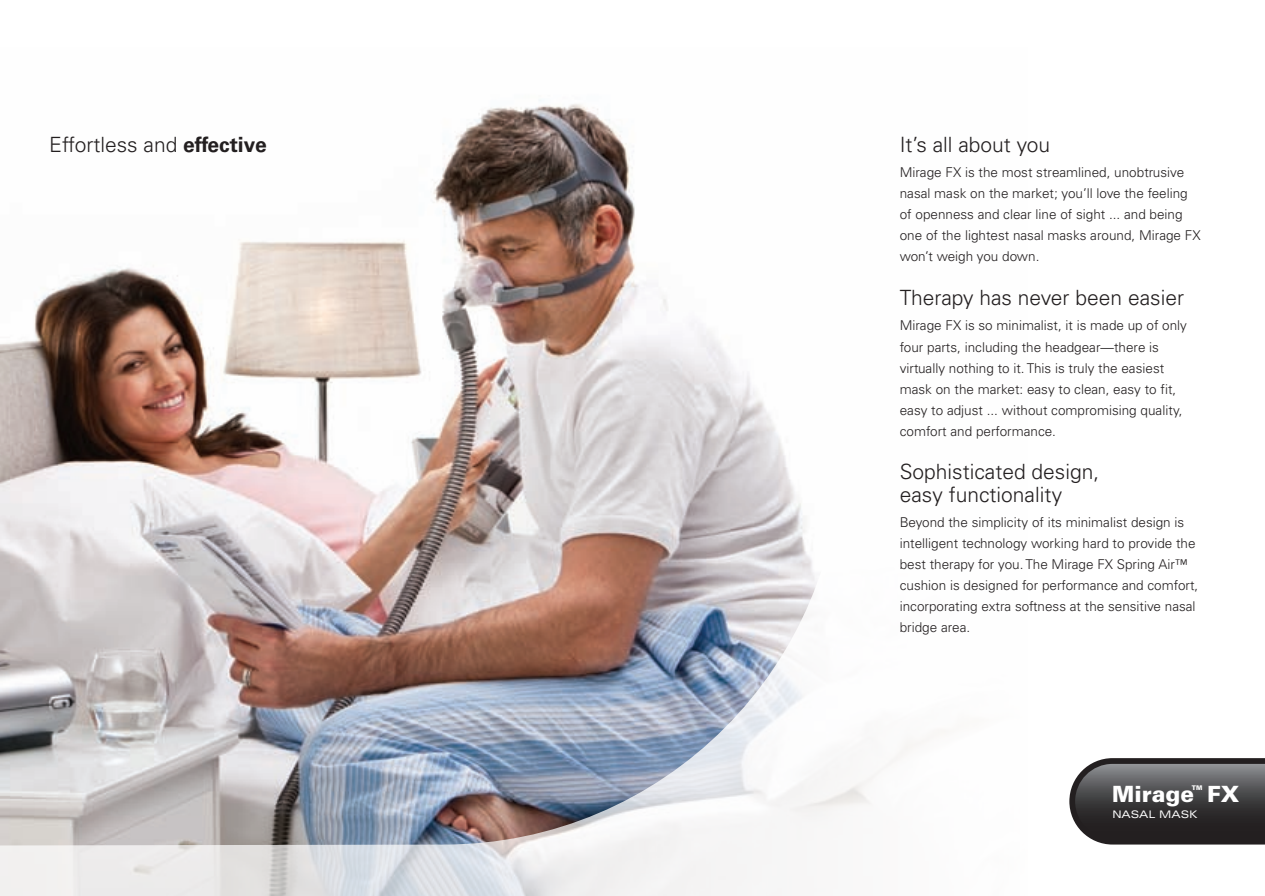
<style>
.page{position:relative;width:1265px;height:896px;background:#fff}
.page>*{position:absolute;margin:0;border:0;box-sizing:border-box;transform-origin:0 0}
.t1{font:900 22.35px "Univers LT Std";color:#fff}
.t2{font:300 21px/22.5px "Univers LT Std";color:#231f20}
.t3{font:300 13.5px/21px "Univers LT Std";color:#231f20}
.t4{font:expanded 10.35px "Univers LT Std";color:#fff}
.t5{font:900 6.45px "Univers LT Std";color:#fff}
.s1{font-weight:700}
</style>
<div class="page">
<img style="left:0;top:94px;width:841px;height:751px">
<svg style="left:1069px;top:758px;width:196px;height:86px;background:#4c4a4c"></svg>
<h2 class="t2" style="left:49px;top:133px;width:219px">Effortless and <span class="s1">effective</span></h2>
<h2 class="t2" style="left:900px;top:133px;width:152px">It’s all about you</h2>
<p class="t3" style="left:900px;top:162px;width:302px">Mirage FX is the most streamlined, unobtrusive nasal mask on the market; you’ll love the feeling of openness and clear line of sight ... and being one of the lightest nasal masks around, Mirage FX won’t weigh you down.</p>
<h2 class="t2" style="left:900px;top:286px;width:286px">Therapy has never been easier</h2>
<p class="t3" style="left:900px;top:315px;width:289px">Mirage FX is so minimalist, it is made up of only four parts, including the headgear—there is virtually nothing to it. This is truly the easiest mask on the market: easy to clean, easy to fit, easy to adjust ... without compromising quality, comfort and performance.</p>
<h2 class="t2" style="left:900px;top:460px;width:201px">Sophisticated design, easy functionality</h2>
<p class="t3" style="left:900px;top:511px;width:300px">Beyond the simplicity of its minimalist design is intelligent technology working hard to provide the best therapy for you. The Mirage FX Spring Air™ cushion is designed for performance and comfort, incorporating extra softness at the sensitive nasal bridge area.</p>
<p class="t5" style="left:1192px;top:783px;width:12px">TM</p>
<p class="t4" style="left:1112px;top:807px;width:87px">NASAL MASK</p>
<h1 class="t1" style="left:1112px;top:779px;width:129px">Mirage FX</h1>
</div>
